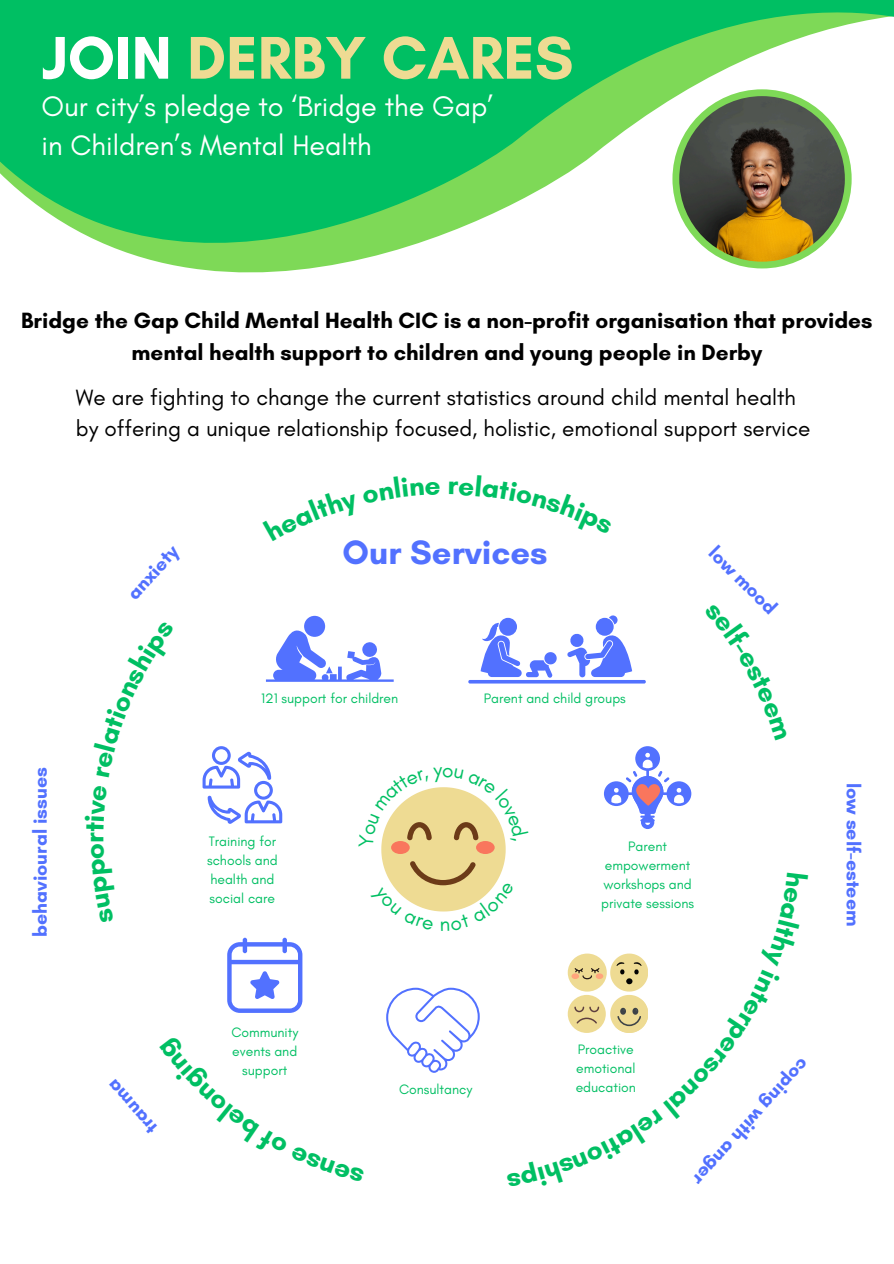
<style>
.page{position:relative;width:894px;height:1264px;background:#fff}
.page>*{position:absolute;margin:0;border:0;box-sizing:border-box;transform-origin:0 0}
.t1{font:700 61.35px "Glacial Indifference";color:#eedb93}
.t2{font:700 34.5px "Glacial Indifference";color:#5271ff}
.t3{font:28.65px/39.3px "Glacial Indifference";color:#fff}
.t4{font:700 28.05px "Glacial Indifference";color:#00bf63}
.t5{font:22.5px/31.5px "Glacial Indifference";color:#000}
.t6{font:700 22.5px/31.5px "Glacial Indifference";color:#000;text-align:center}
.t7{font:700 19.5px "Glacial Indifference";color:#5271ff}
.t8{font:13.95px/19.2px "Glacial Indifference";color:#00bf63}
.s1{color:#fff}
</style>
<div class="page">
<svg style="left:0;top:0;width:893px;height:273px;fill:#00bf63"></svg>
<svg style="left:672px;top:89px;width:179px;height:179px"></svg>
<div style="left:674px;top:92px;width:175px;height:174px;background:#7ed957;border-radius:50%"></div>
<img style="left:679px;top:96px;width:165px;height:166px;border-radius:50%">
<svg style="left:202px;top:615px;width:490px;height:458px"></svg>
<p class="t1" style="left:42px;top:20px;width:533px"><span class="s1">JOIN</span> DERBY CARES</p>
<h1 class="t3" style="left:42px;top:86px;width:453px">Our city’s pledge to ‘Bridge the Gap’ in Children’s Mental Health</h1>
<p class="t6" style="left:21px;top:305px;width:852px">Bridge the Gap Child Mental Health CIC is a non-profit organisation that provides mental health support to children and young people in Derby</p>
<h4 class="t5" style="left:76px;top:381px;width:735px">We are fighting to change the current statistics around child mental health by offering a unique relationship focused, holistic, emotional support service</h4>
<h3 class="t7" style="left:28px;top:937px;width:171px;rotate:-90deg">behavioural issues</h3>
<h3 class="t7" style="left:122px;top:588px;width:67px;rotate:-48deg">anxiety</h3>
<h2 class="t2" style="left:342px;top:531px;width:207px">Our Services</h2>
<p class="t8" style="left:261px;top:688px;width:139px">121 support for children</p>
<p class="t8" style="left:483px;top:688px;width:144px">Parent and child groups</p>
<h3 class="t7" style="left:720px;top:541px;width:89px;rotate:45deg">low mood</h3>
<h3 class="t4" style="left:77px;top:842px;width:12px;rotate:-90deg">r</h3>
<p class="t8" style="left:207px;top:831px;width:72px">Training for schools and health and social care</p>
<p class="t8" style="left:601px;top:836px;width:95px;text-align:center">Parent empowerment workshops and private sessions</p>
<h3 class="t7" style="left:865px;top:783px;width:145px;rotate:90deg">low self-esteem</h3>
<h3 class="t7" style="left:144px;top:1139px;width:67px;rotate:-131deg">tar mu a</h3>
<p class="t8" style="left:231px;top:1022px;width:68px;text-align:center">Community events and support</p>
<p class="t8" style="left:399px;top:1079px;width:75px">Consultancy</p>
<p class="t8" style="left:575px;top:1039px;width:62px">Proactive emotional education</p>
<h3 class="t7" style="left:815px;top:1069px;width:165px;rotate:132deg">cop ni g wi ht anger</h3>
</div>
